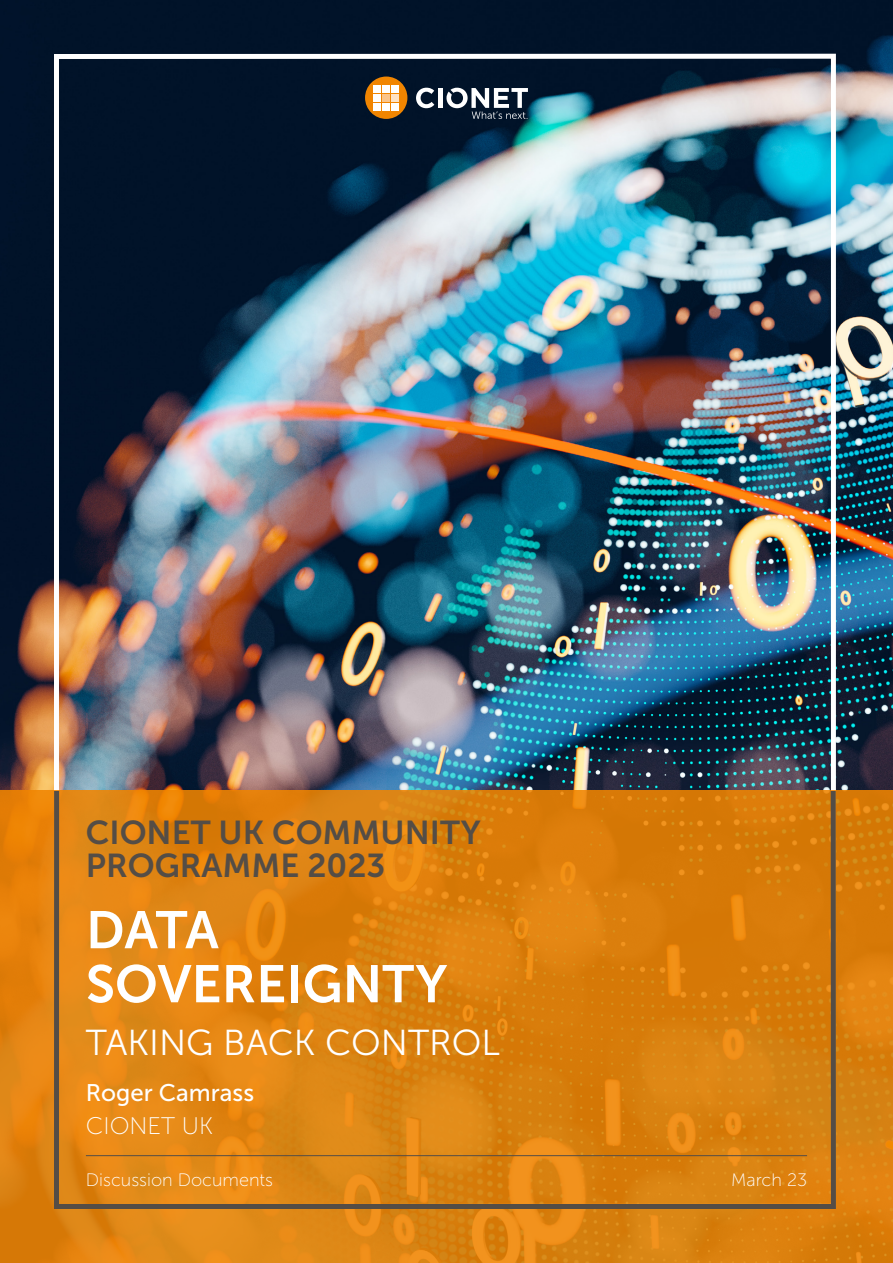
<style>
.page{position:relative;width:893px;height:1263px;background:#fff}
.page>*{position:absolute;margin:0;border:0;box-sizing:border-box;transform-origin:0 0}
.t1{font:52.5px/54px "Museo Sans 700";color:#fff}
.t2{font:36px "Museo Sans 300";color:#fff}
.t3{font:33px/33px "Museo Sans 700";color:#544d46}
.t4{font:24px "Museo Sans 500";color:#fff}
.t5{font:24px "Museo Sans 100";color:#fff}
.t6{font:18px "Museo Sans 100";color:#fff}
</style>
<div class="page">
<img style="left:0;top:0;width:893px;height:791px">
<img style="left:52px;top:51px;width:786px;height:735px">
<svg style="left:0;top:791px;width:893px;height:472px;background:#de8210"></svg>
<svg style="left:52px;top:786px;width:786px;height:425px;background:#d88012"></svg>
<hr style="left:86px;top:1155px;width:721px;height:1px;background:#544d46">
<p class="t3" style="left:86px;top:816px;width:396px">CIONET UK COMMUNITY<br>PROGRAMME 2023</p>
<h1 class="t1" style="left:86px;top:903px;width:363px">DATA<br>SOVEREIGNTY</h1>
<p class="t2" style="left:86px;top:1023px;width:416px">TAKING BACK CONTROL</p>
<p class="t4" style="left:86px;top:1080px;width:170px">Roger Camrass</p>
<p class="t5" style="left:86px;top:1113px;width:129px">CIONET UK</p>
<p class="t6" style="left:86px;top:1170px;width:189px">Discussion Documents</p>
<p class="t6" style="left:731px;top:1170px;width:77px">March 23</p>
</div>
